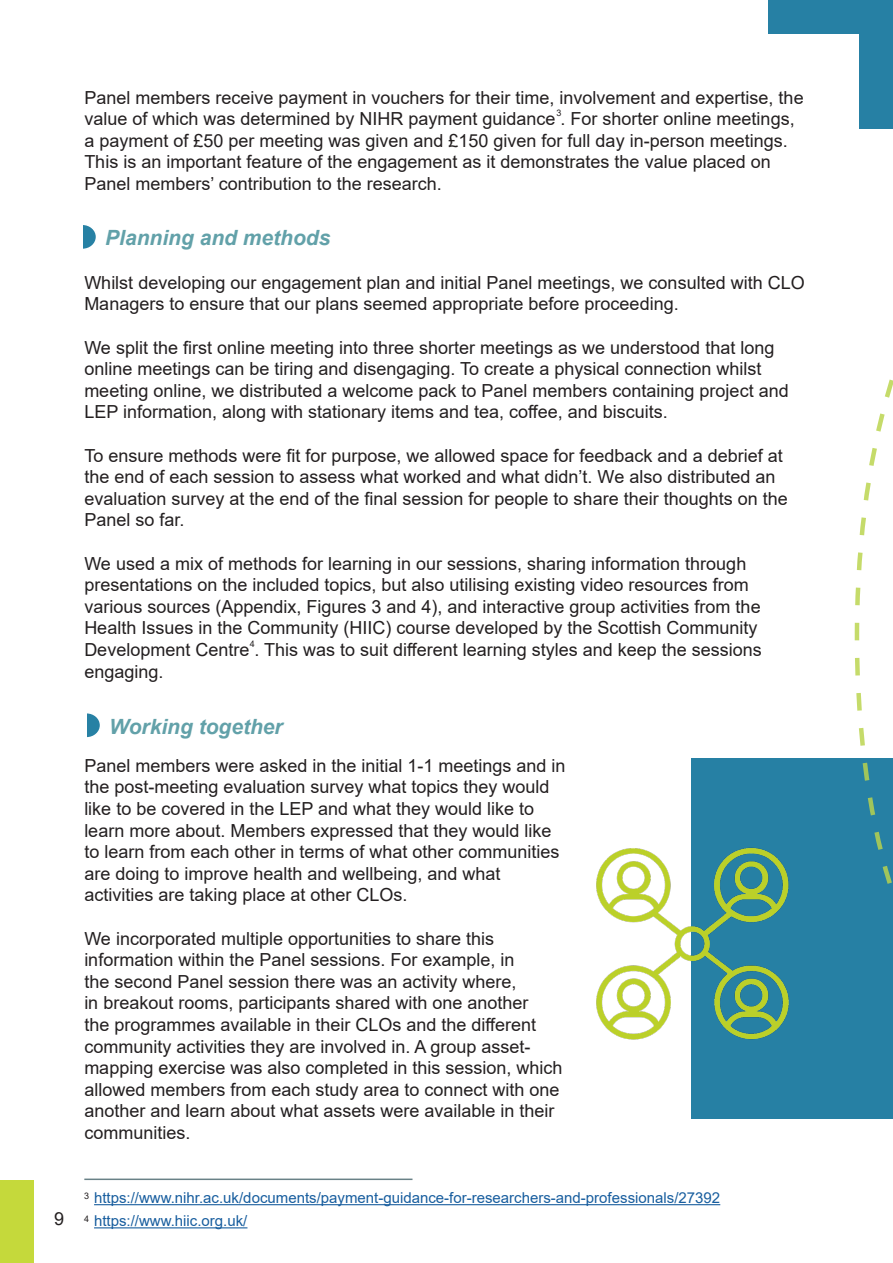
<style>
.page{position:relative;width:893px;height:1263px;background:#fff}
.page>*{position:absolute;margin:0;border:0;box-sizing:border-box;transform-origin:0 0}
.t1{font:italic 700 21px "Arial";color:#62a1a9}
.t2{font:18px/21.6px "Arial";color:#231f20}
.t3{font:15px "Arial";color:#175d9e}
.t4{font:9px "Arial";color:#231f20}
</style>
<div class="page">
<hr style="left:0;top:0;width:1px;height:129px;background:#2680a4">
<div style="left:769px;top:0;width:123px;height:33px;background:#2680a4"></div>
<div style="left:860px;top:0;width:33px;height:129px;background:#2680a4"></div>
<div style="left:0;top:1180px;width:33px;height:83px;background:#c5d93b"></div>
<div style="left:692px;top:759px;width:201px;height:360px;background:#2680a4"></div>
<div style="left:69px;top:224px;width:27px;height:25px;background:#2781a4;border-radius:50%"></div>
<div style="left:68px;top:224px;width:29px;height:26px;border:2px solid #fff;border-radius:50%"></div>
<div style="left:50px;top:217px;width:33px;height:33px;background:#fff"></div>
<hr style="left:84px;top:1178px;width:328px;height:2px;background:#698187">
<hr style="left:94px;top:1204px;width:626px;height:1px;background:#175d9e">
<hr style="left:94px;top:1227px;width:153px;height:1px;background:#175d9e">
<div style="left:73px;top:713px;width:28px;height:25px;background:#2781a4;border-radius:50%"></div>
<div style="left:72px;top:712px;width:29px;height:27px;border:2px solid #fff;border-radius:50%"></div>
<div style="left:54px;top:705px;width:33px;height:34px;background:#fff"></div>
<svg style="left:852px;top:379px;width:41px;height:505px"></svg>
<img style="left:596px;top:824px;width:193px;height:237px">
<p class="t2" style="left:84px;top:86px;width:721px">Panel members receive payment in vouchers for their time, involvement and expertise, the value of which was determined by NIHR payment guidance . For shorter online meetings, a payment of £50 per meeting was given and £150 given for full day in-person meetings.<br>This is an important feature of the engagement as it demonstrates the value placed on Panel members’ contribution to the research.</p>
<p class="t1" style="left:105px;top:224px;width:227px">Planning and methods</p>
<p class="t2" style="left:84px;top:271px;width:722px">Whilst developing our engagement plan and initial Panel meetings, we consulted with CLO<br>Managers to ensure that our plans seemed appropriate before proceeding.</p>
<p class="t2" style="left:84px;top:336px;width:706px">We split the first online meeting into three shorter meetings as we understood that long online meetings can be tiring and disengaging. To create a physical connection whilst meeting online, we distributed a welcome pack to Panel members containing project and LEP information, along with stationary items and tea, coffee, and biscuits.</p>
<p class="t2" style="left:84px;top:444px;width:705px">To ensure methods were fit for purpose, we allowed space for feedback and a debrief at the end of each session to assess what worked and what didn’t. We also distributed an evaluation survey at the end of the final session for people to share their thoughts on the Panel so far.</p>
<p class="t2" style="left:84px;top:552px;width:679px">We used a mix of methods for learning in our sessions, sharing information through presentations on the included topics, but also utilising existing video resources from various sources (Appendix, Figures 3 and 4), and interactive group activities from the Health Issues in the Community (HIIC) course developed by the Scottish Community Development Centre . This was to suit different learning styles and keep the sessions engaging.</p>
<p class="t4" style="left:556px;top:107px;width:7px">3</p>
<p class="t4" style="left:250px;top:638px;width:7px">4</p>
<p class="t1" style="left:109px;top:712px;width:175px">Working together</p>
<p class="t2" style="left:84px;top:754px;width:483px">Panel members were asked in the initial 1-1 meetings and in the post-meeting evaluation survey what topics they would like to be covered in the LEP and what they would like to learn more about. Members expressed that they would like to learn from each other in terms of what other communities are doing to improve health and wellbeing, and what activities are taking place at other CLOs.</p>
<p class="t2" style="left:84px;top:927px;width:480px">We incorporated multiple opportunities to share this information within the Panel sessions. For example, in<br>the second Panel session there was an activity where,<br>in breakout rooms, participants shared with one another<br>the programmes available in their CLOs and the different community activities they are involved in. A group asset&shy;mapping exercise was also completed in this session, which allowed members from each study area to connect with one another and learn about what assets were available in their communities.</p>
<p class="t2" style="left:54px;top:1208px;width:12px">9</p>
<p class="t4" style="left:84px;top:1189px;width:7px">3</p>
<p class="t3" style="left:94px;top:1187px;width:628px">https://www.nihr.ac.uk/documents/payment-guidance-for-researchers-and-professionals/27392</p>
<p class="t4" style="left:84px;top:1212px;width:7px">4</p>
<p class="t3" style="left:94px;top:1211px;width:155px">https://www.hiic.org.uk/</p>
</div>
